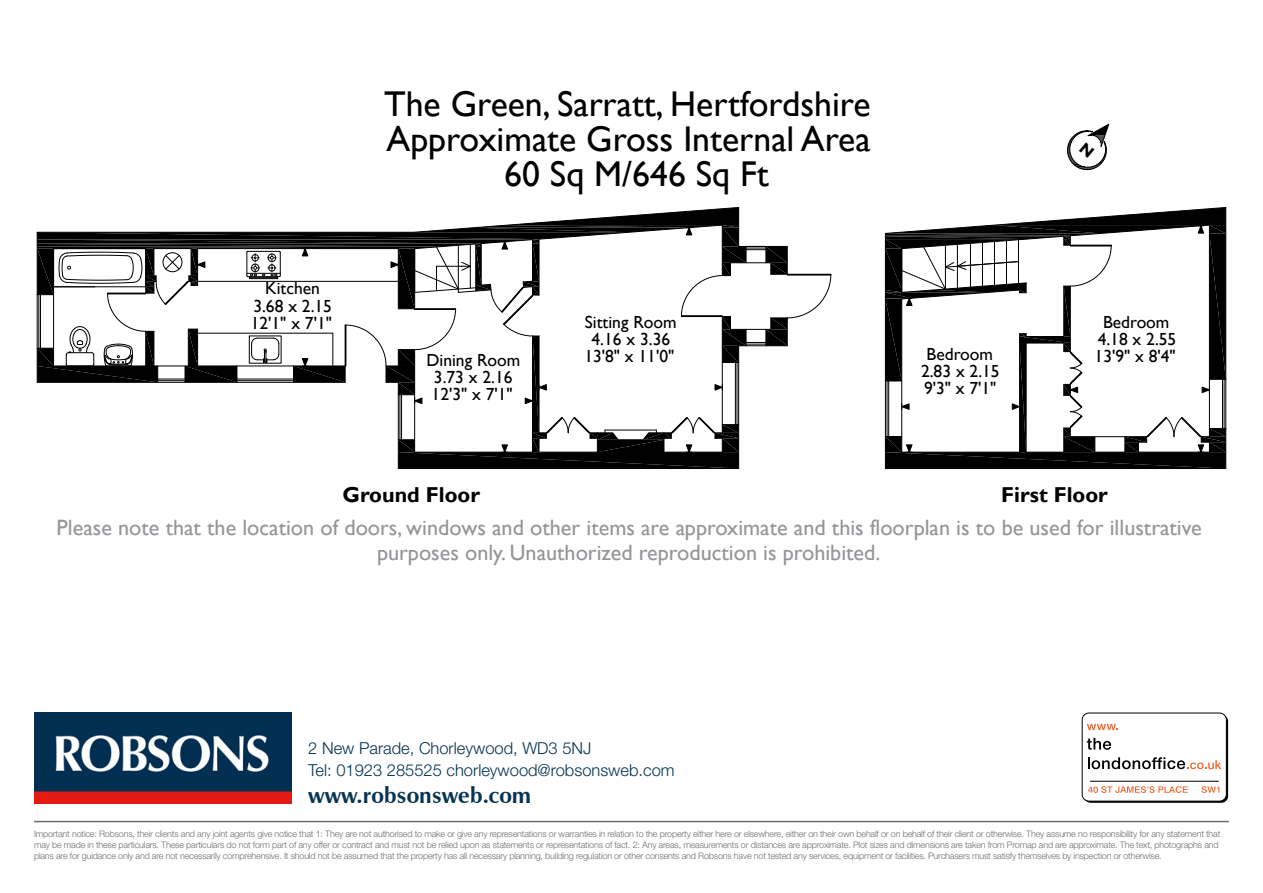
<style>
.page{position:relative;width:1263px;height:893px;background:#fff}
.page>*{position:absolute;margin:0;border:0;box-sizing:border-box;transform-origin:0 0}
.t1{font:35.85px/35px "Gill Sans";color:#000;text-align:center}
.t2{font:700 22.5px "Zapf Humanist 601 BT";color:#063451}
.t3{font:22.2px/25.3px "Gill Sans";color:#939598;text-align:center}
.t4{font:700 21.6px "Gill Sans";color:#000}
.t5{font:17.55px/17.1px "Gill Sans";color:#000;text-align:center}
.t6{font:300 16.5px "Helvetica Neue LT Std";color:#063451}
.t7{font:300 9px/10.8px "Helvetica Neue LT Std";letter-spacing:-.02em;color:#6d6e71}
</style>
<div class="page">
<hr style="left:34px;top:821px;width:1195px;height:1px;background:#6d6e71">
<img style="left:34px;top:712px;width:257px;height:92px">
<hr style="left:398px;top:468px;width:341px;height:1px;background:#000">
<hr style="left:885px;top:468px;width:341px;height:1px;background:#000">
<svg style="left:885px;top:207px;width:341px;height:261px"></svg>
<svg style="left:37px;top:207px;width:794px;height:261px"></svg>
<hr style="left:738px;top:362px;width:1px;height:63px;background:#000">
<hr style="left:737px;top:362px;width:1px;height:63px;background:#000">
<hr style="left:735px;top:362px;width:1px;height:63px;background:#000">
<div style="left:1084px;top:715px;width:144px;height:88px;background:#0b0b0b;border-radius:7px"></div>
<div style="left:1082px;top:713px;width:144px;height:88px;background:#fff;border-radius:7px"></div>
<div style="left:1082px;top:713px;width:144px;height:88px;border:1px solid #000;border-radius:7px"></div>
<svg style="left:1087px;top:724px;width:31px;height:6px"></svg>
<svg style="left:1087px;top:738px;width:24px;height:12px"></svg>
<svg style="left:1088px;top:757px;width:133px;height:12px"></svg>
<hr style="left:1090px;top:781px;width:129px;height:1px;background:#000">
<svg style="left:1088px;top:786px;width:100px;height:7px"></svg>
<svg style="left:1201px;top:786px;width:18px;height:7px"></svg>
<svg style="left:1067px;top:124px;width:42px;height:46px"></svg>
<h1 class="t1" style="left:384px;top:88px;width:488px">The Green, Sarratt, Hertfordshire<br>Approximate Gross Internal Area<br>60 Sq M/646 Sq Ft</h1>
<h3 class="t5" style="left:251px;top:280px;width:83px">Kitchen<br>3.68 x 2.15<br>12'1" x 7'1"</h3>
<h3 class="t5" style="left:585px;top:313px;width:93px">Sitting Room<br>4.16 x 3.36</h3>
<h3 class="t5" style="left:426px;top:352px;width:95px">Dining Room</h3>
<h3 class="t5" style="left:584px;top:348px;width:91px">13'8" x 11'0"</h3>
<h3 class="t5" style="left:432px;top:369px;width:83px;text-align:left">3.73 x 2.16<br>12'3" x 7'1"</h3>
<h3 class="t5" style="left:1098px;top:313px;width:80px">Bedroom<br>4.18 x 2.55</h3>
<h3 class="t5" style="left:926px;top:346px;width:68px">Bedroom</h3>
<h3 class="t5" style="left:1094px;top:348px;width:83px">13'9" x 8'4"</h3>
<h3 class="t5" style="left:921px;top:363px;width:80px;text-align:left">2.83 x 2.15<br>9'3" x 7'1"</h3>
<h3 class="t4" style="left:343px;top:482px;width:139px">Ground Floor</h3>
<h3 class="t4" style="left:1001px;top:482px;width:108px">First Floor</h3>
<h3 class="t3" style="left:57px;top:515px;width:1146px">Please note that the location of doors, windows and other items are approximate and this floorplan is to be used for illustrative purposes only. Unauthorized reproduction is prohibited.</h3>
<h3 class="t6" style="left:308px;top:738px;width:285px">2 New Parade, Chorleywood, WD3 5NJ</h3>
<h3 class="t6" style="left:308px;top:760px;width:368px">Tel: 01923 285525 chorleywood@robsonsweb.com</h3>
<h2 class="t2" style="left:308px;top:781px;width:225px">www.robsonsweb.com</h2>
<p class="t7" style="left:34px;top:828px;width:1188px">Important notice: Robsons, their clients and any joint agents give notice that 1: They are not authorised to make or give any representations or warranties in relation to the property either here or elsewhere, either on their own behalf or on behalf of their client or otherwise. They assume no responsibility for any statement that may be made in these particulars. These particulars do not form part of any offer or contract and must not be relied upon as statements or representations of fact. 2: Any areas, measurements or distances are approximate. Plot sizes and dimensions are taken from Promap and are approximate. The text, photographs and plans are for guidance only and are not necessarily comprehensive. It should not be assumed that the property has all necessary planning, building regulation or other consents and Robsons have not tested any services, equipment or facilities. Purchasers must satisfy themselves by inspection or otherwise.</p>
</div>
